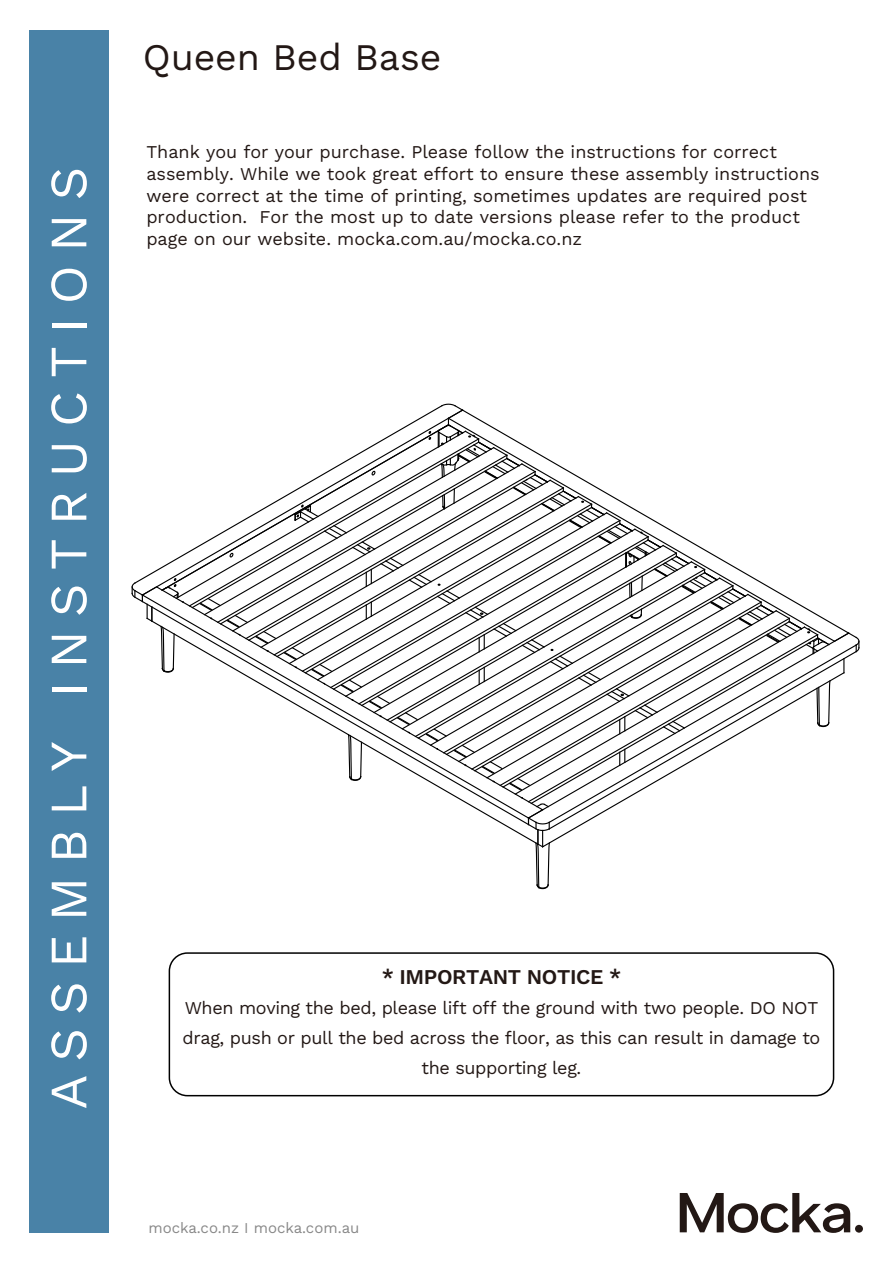
<style>
.page{position:relative;width:893px;height:1263px;background:#fff}
.page>*{position:absolute;margin:0;border:0;box-sizing:border-box;transform-origin:0 0}
.t1{font:52.5px "Work Sans";letter-spacing:.25em;color:#fff}
.t2{font:37.5px "Work Sans";letter-spacing:-.005em;color:#231815}
.t3{font:21px "Work Sans";letter-spacing:-.02em;color:#231815}
.t4{font:18px/21.6px "Work Sans";color:#231815}
.t5{font:18px/30px "Work Sans";letter-spacing:-.02em;color:#231815;text-align:center}
.t6{font:15px "Work Sans";color:#888}
</style>
<div class="page">
<svg style="left:541px;top:808px;width:70px;height:35px"></svg>
<svg style="left:153px;top:606px;width:386px;height:233px"></svg>
<svg style="left:175px;top:543px;width:28px;height:57px"></svg>
<svg style="left:203px;top:527px;width:28px;height:70px"></svg>
<svg style="left:231px;top:510px;width:29px;height:122px"></svg>
<svg style="left:260px;top:497px;width:23px;height:152px"></svg>
<svg style="left:131px;top:581px;width:22px;height:42px"></svg>
<svg style="left:161px;top:577px;width:24px;height:27px"></svg>
<svg style="left:160px;top:625px;width:15px;height:48px"></svg>
<svg style="left:527px;top:816px;width:24px;height:74px"></svg>
<svg style="left:254px;top:630px;width:23px;height:23px"></svg>
<svg style="left:199px;top:597px;width:49px;height:39px"></svg>
<svg style="left:283px;top:403px;width:577px;height:405px"></svg>
<div style="left:29px;top:30px;width:80px;height:1203px;background:#4982a7"></div>
<div style="left:169px;top:952px;width:665px;height:144px;border:2px solid #000;border-radius:18px"></div>
<svg style="left:680px;top:1193px;width:170px;height:40px"></svg>
<div style="left:855px;top:1225px;width:8px;height:7px;background:#231815;border-radius:50%"></div>
<h1 class="t1" style="left:29px;top:1109px;width:944px;rotate:-90deg">ASSEMBLY INSTRUCTIONS</h1>
<h2 class="t2" style="left:143px;top:29px;width:300px">Queen Bed Base</h2>
<p class="t4" style="left:146px;top:141px;width:675px">Thank you for your purchase. Please follow the instructions for correct assembly. While we took great effort to ensure these assembly instructions were correct at the time of printing, sometimes updates are required post production. For the most up to date versions please refer to the product page on our website. mocka.com.au/mocka.co.nz</p>
<p class="t3" style="left:382px;top:961px;width:241px">* IMPORTANT NOTICE *</p>
<p class="t5" style="left:183px;top:992px;width:639px">When moving the bed, please lift off the ground with two people. DO NOT drag, push or pull the bed across the floor, as this can result in damage to the supporting leg.</p>
<p class="t6" style="left:148px;top:1216px;width:213px">mocka.co.nz I mocka.com.au</p>
</div>
